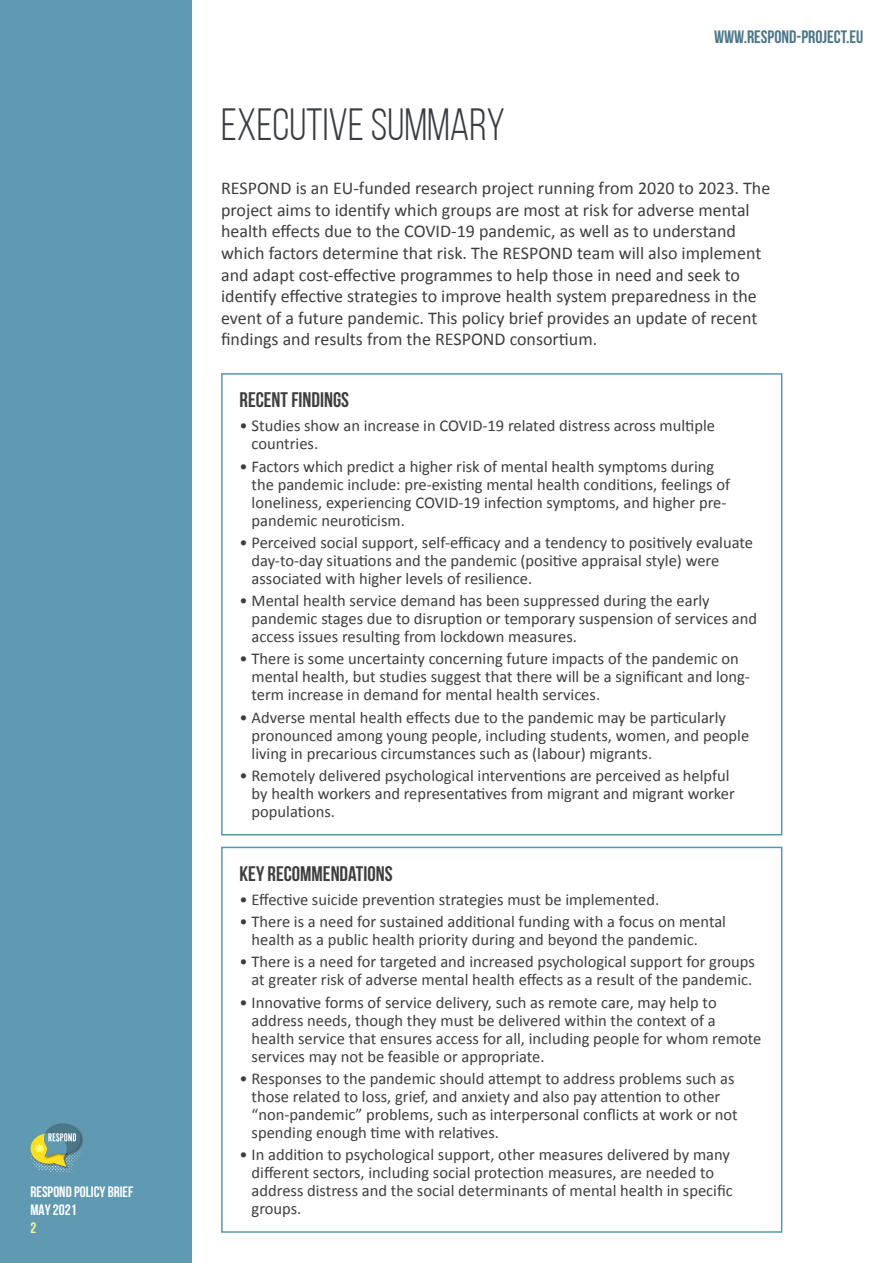
<style>
.page{position:relative;width:893px;height:1263px;background:#fff}
.page>*{position:absolute;margin:0;border:0;box-sizing:border-box;transform-origin:0 0}
.t1{font:45px "Bebas Neue";color:#393c40}
.t2{font:700 21px "Bebas Neue";color:#3e3e3f}
.t3{font:18px/21.6px "Calibri";color:#3e3e3f}
.t4{font:18px "Bebas Neue";color:#4c7789}
.t5{font:16.5px/18px "Calibri";color:#3e3e3f}
.t6{font:700 15px/18px "Bebas Neue";color:#fff}
.t7{font:700 15px "Bebas Neue";color:#fff690}
</style>
<div class="page">
<div style="left:0;top:0;width:191px;height:1263px;background:#5f99b2"></div>
<svg style="left:30px;top:1123px;width:53px;height:50px"></svg>
<div style="left:221px;top:373px;width:561px;height:462px;border:2px solid #5697ad"></div>
<div style="left:221px;top:847px;width:561px;height:386px;border:2px solid #5697ad"></div>
<p class="t6" style="left:30px;top:1183px;width:104px">RESPOND POLICY BRIEF<br>MAY 2021</p>
<p class="t7" style="left:30px;top:1220px;width:7px">2</p>
<p class="t1" style="left:221px;top:100px;width:285px">EXECUTIVE SUMMARY</p>
<p class="t4" style="left:714px;top:27px;width:151px">WWW.RESPOND-PROJECT.EU</p>
<p class="t3" style="left:221px;top:177px;width:551px">RESPOND is an EU-funded research project running from 2020 to 2023. The project aims to identify which groups are most at risk for adverse mental health effects due to the COVID-19 pandemic, as well as to understand which factors determine that risk. The RESPOND team will also implement and adapt cost-effective programmes to help those in need and seek to identify effective strategies to improve health system preparedness in the event of a future pandemic. This policy brief provides an update of recent findings and results from the RESPOND consortium.</p>
<p class="t2" style="left:240px;top:389px;width:111px">RECENT FINDINGS</p>
<p class="t5" style="left:252px;top:416px;width:465px;text-indent:-12px">• Studies show an increase in COVID-19 related distress across multiple countries.</p>
<p class="t5" style="left:252px;top:456px;width:480px;text-indent:-12px">• Factors which predict a higher risk of mental health symptoms during the pandemic include: pre-existing mental health conditions, feelings of loneliness, experiencing COVID-19 infection symptoms, and higher pre&shy;pandemic neuroticism.</p>
<p class="t5" style="left:252px;top:533px;width:503px;text-indent:-12px">• Perceived social support, self-efficacy and a tendency to positively evaluate day-to-day situations and the pandemic (positive appraisal style) were associated with higher levels of resilience.</p>
<p class="t5" style="left:252px;top:591px;width:507px;text-indent:-12px">• Mental health service demand has been suppressed during the early pandemic stages due to disruption or temporary suspension of services and access issues resulting from lockdown measures.</p>
<p class="t5" style="left:252px;top:649px;width:500px;text-indent:-12px">• There is some uncertainty concerning future impacts of the pandemic on mental health, but studies suggest that there will be a significant and long&shy;term increase in demand for mental health services.</p>
<p class="t5" style="left:252px;top:707px;width:499px;text-indent:-12px">• Adverse mental health effects due to the pandemic may be particularly pronounced among young people, including students, women, and people living in precarious circumstances such as (labour) migrants.</p>
<p class="t5" style="left:252px;top:766px;width:485px;text-indent:-12px">• Remotely delivered psychological interventions are perceived as helpful by health workers and representatives from migrant and migrant worker populations.</p>
<p class="t2" style="left:240px;top:862px;width:154px">KEY RECOMMENDATIONS</p>
<p class="t5" style="left:240px;top:890px;width:421px">• Effective suicide prevention strategies must be implemented.</p>
<p class="t5" style="left:252px;top:912px;width:476px;text-indent:-12px">• There is a need for sustained additional funding with a focus on mental health as a public health priority during and beyond the pandemic.</p>
<p class="t5" style="left:240px;top:952px;width:517px;text-align:center">• There is a need for targeted and increased psychological support for groups at greater risk of adverse mental health effects as a result of the pandemic.</p>
<p class="t5" style="left:252px;top:992px;width:511px;text-indent:-12px">• Innovative forms of service delivery, such as remote care, may help to address needs, though they must be delivered within the context of a health service that ensures access for all, including people for whom remote services may not be feasible or appropriate.</p>
<p class="t5" style="left:252px;top:1069px;width:488px;text-indent:-12px">• Responses to the pandemic should attempt to address problems such as those related to loss, grief, and anxiety and also pay attention to other “non-pandemic” problems, such as interpersonal conflicts at work or not spending enough time with relatives.</p>
<p class="t5" style="left:252px;top:1145px;width:483px;text-indent:-12px">• In addition to psychological support, other measures delivered by many different sectors, including social protection measures, are needed to address distress and the social determinants of mental health in specific groups.</p>
</div>
